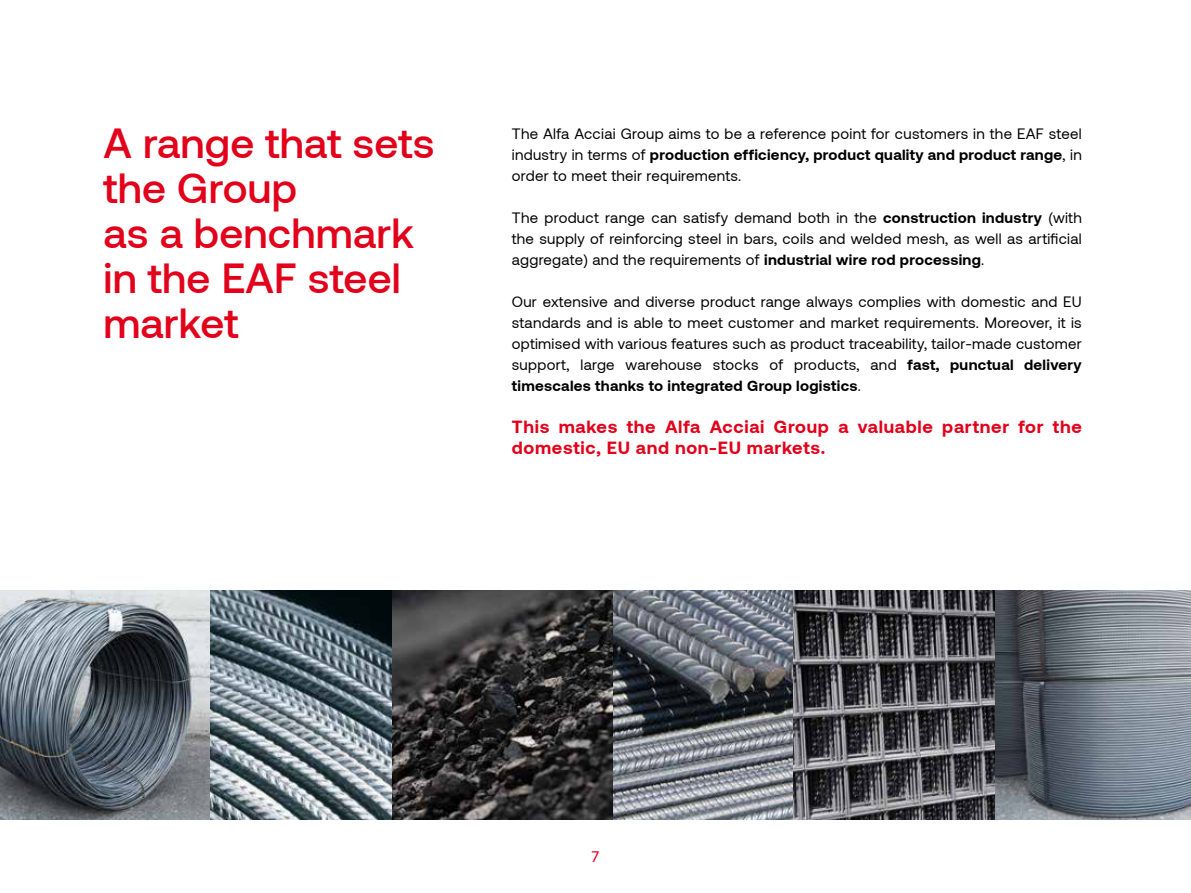
<style>
.page{position:relative;width:1191px;height:893px;background:#fff}
.page>*{position:absolute;margin:0;border:0;box-sizing:border-box;transform-origin:0 0}
.t1{font:500 42px/45px "Aeonik";letter-spacing:.005em;color:#e2001a}
.t2{font:700 18px/21px "Aeonik";letter-spacing:.04em;color:#e2001a}
.t3{font:16.5px "Myriad Pro";color:#e2001a}
.t4{font:15px/21px "Aeonik";letter-spacing:.02em;color:#000;text-align:justify}
.s1{font-weight:700}
</style>
<div class="page">
<img style="left:210px;top:590px;width:583px;height:230px">
<img style="left:793px;top:590px;width:398px;height:230px">
<img style="left:0;top:590px;width:210px;height:230px">
<h1 class="t1" style="left:103px;top:121px;width:332px">A range that sets the Group<br>as a benchmark in the EAF steel market</h1>
<p class="t4" style="left:512px;top:123px;width:571px">The Alfa Acciai Group aims to be a reference point for customers in the EAF steel industry in terms of <span class="s1">production efficiency, product quality and product range</span>, in order to meet their requirements.</p>
<p class="t4" style="left:512px;top:207px;width:571px">The product range can satisfy demand both in the <span class="s1">construction industry</span> (with the supply of reinforcing steel in bars, coils and welded mesh, as well as artificial aggregate) and the requirements of <span class="s1">industrial wire rod processing</span>.</p>
<p class="t4" style="left:512px;top:291px;width:571px">Our extensive and diverse product range always complies with domestic and EU standards and is able to meet customer and market requirements. Moreover, it is optimised with various features such as product traceability, tailor-made customer support, large warehouse stocks of products, and <span class="s1">fast, punctual delivery timescales thanks to integrated Group logistics</span>.</p>
<p class="t2" style="left:512px;top:416px;width:571px">This makes the Alfa Acciai Group a valuable partner for the domestic, EU and non-EU markets.</p>
<p class="t3" style="left:591px;top:847px;width:10px">7</p>
</div>
